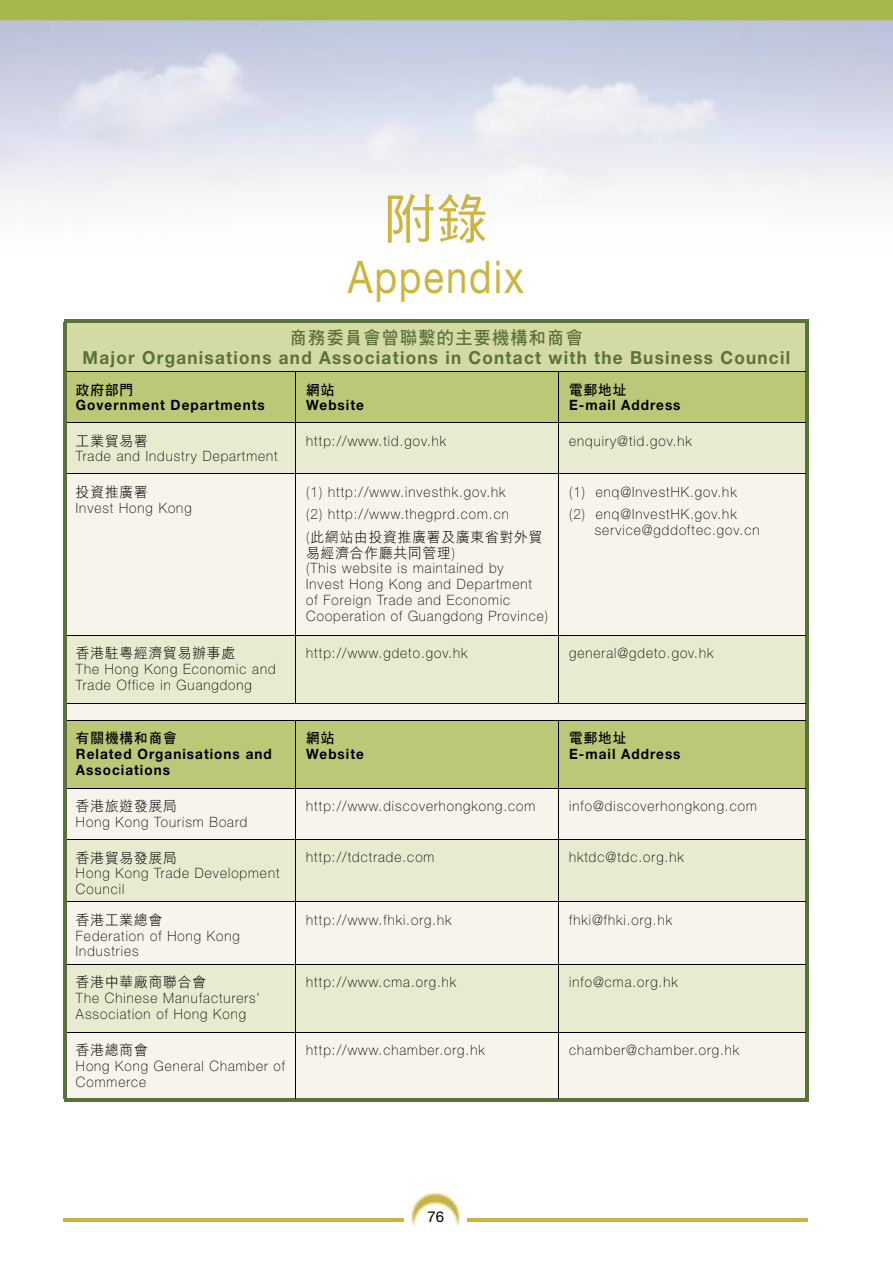
<style>
.page{position:relative;width:893px;height:1263px;background:#fff}
.page>*{position:absolute;margin:0;border:0;box-sizing:border-box;transform-origin:0 0}
.t1{font:54px "DF Hei Std W5";color:#ccb53f;scale:.95 1}
.t2{font:45px "Helvetica Neue";letter-spacing:.05em;color:#ccb53f;scale:.85 1}
.t3{font:700 18px "Helvetica Neue";letter-spacing:.075em;color:#5b713b;scale:.95 1}
.t4{font:18px "DF Hei Std W7";letter-spacing:.075em;color:#5b713b;scale:.95 1}
.t5{font:15px "Helvetica Neue";color:#000}
.t6{font:100 14.25px/15.8px "Helvetica Neue";letter-spacing:.075em;color:#000;scale:.95 1}
.t7{font:700 14.25px/15.8px "Helvetica Neue";letter-spacing:.075em;color:#000;scale:.95 1}
.t8{font:14.25px/15.8px "DF Hei Std W3";letter-spacing:.075em;color:#000;scale:.95 1}
.t9{font:14.25px "DF Hei Std W7";letter-spacing:.075em;color:#000;scale:.95 1}
.s1{font-family:"Helvetica Neue";font-weight:100}
</style>
<div class="page">
<svg style="left:0;top:0;width:893px;height:42px;background:#b2bf95"></svg>
<img style="left:409px;top:1188px;width:53px;height:38px">
<hr style="left:64px;top:1219px;width:340px;height:3px;background:#ccb53f">
<hr style="left:468px;top:1219px;width:340px;height:3px;background:#ccb53f">
<div style="left:65px;top:320px;width:742px;height:52px;background:#d4daa3"></div>
<div style="left:67px;top:372px;width:739px;height:50px;background:#bcc877"></div>
<div style="left:67px;top:423px;width:739px;height:50px;background:#e9ebd0"></div>
<svg style="left:67px;top:474px;width:739px;height:624px;background:#ebecd5"></svg>
<hr style="left:64px;top:319px;width:232px;height:3px;background:#5b713b">
<hr style="left:64px;top:322px;width:3px;height:50px;background:#5b713b">
<hr style="left:296px;top:319px;width:262px;height:3px;background:#5b713b">
<hr style="left:558px;top:319px;width:251px;height:3px;background:#5b713b">
<hr style="left:806px;top:322px;width:3px;height:50px;background:#5b713b">
<hr style="left:64px;top:372px;width:3px;height:51px;background:#5b713b">
<hr style="left:806px;top:372px;width:3px;height:51px;background:#5b713b">
<hr style="left:64px;top:423px;width:3px;height:51px;background:#5b713b">
<hr style="left:806px;top:423px;width:3px;height:51px;background:#5b713b">
<hr style="left:64px;top:474px;width:3px;height:161px;background:#5b713b">
<hr style="left:806px;top:474px;width:3px;height:161px;background:#5b713b">
<hr style="left:64px;top:635px;width:3px;height:68px;background:#5b713b">
<hr style="left:806px;top:635px;width:3px;height:68px;background:#5b713b">
<hr style="left:64px;top:703px;width:3px;height:17px;background:#5b713b">
<hr style="left:806px;top:703px;width:3px;height:17px;background:#5b713b">
<hr style="left:64px;top:720px;width:3px;height:68px;background:#5b713b">
<hr style="left:806px;top:720px;width:3px;height:68px;background:#5b713b">
<hr style="left:64px;top:788px;width:3px;height:51px;background:#5b713b">
<hr style="left:806px;top:788px;width:3px;height:51px;background:#5b713b">
<hr style="left:64px;top:839px;width:3px;height:63px;background:#5b713b">
<hr style="left:806px;top:839px;width:3px;height:63px;background:#5b713b">
<hr style="left:64px;top:902px;width:3px;height:62px;background:#5b713b">
<hr style="left:806px;top:902px;width:3px;height:62px;background:#5b713b">
<hr style="left:64px;top:964px;width:3px;height:68px;background:#5b713b">
<hr style="left:806px;top:964px;width:3px;height:68px;background:#5b713b">
<hr style="left:64px;top:1032px;width:3px;height:66px;background:#5b713b">
<hr style="left:806px;top:1032px;width:3px;height:66px;background:#5b713b">
<hr style="left:64px;top:1098px;width:232px;height:4px;background:#5b713b">
<hr style="left:296px;top:1098px;width:262px;height:4px;background:#5b713b">
<hr style="left:558px;top:1098px;width:251px;height:4px;background:#5b713b">
<hr style="left:67px;top:371px;width:229px;height:1px;background:#000">
<hr style="left:296px;top:371px;width:262px;height:1px;background:#000">
<hr style="left:558px;top:371px;width:248px;height:1px;background:#000">
<hr style="left:67px;top:422px;width:229px;height:1px;background:#000">
<hr style="left:296px;top:422px;width:262px;height:1px;background:#000">
<hr style="left:558px;top:422px;width:248px;height:1px;background:#000">
<hr style="left:67px;top:473px;width:229px;height:1px;background:#000">
<hr style="left:296px;top:473px;width:262px;height:1px;background:#000">
<hr style="left:558px;top:473px;width:248px;height:1px;background:#000">
<hr style="left:67px;top:635px;width:229px;height:1px;background:#000">
<hr style="left:296px;top:635px;width:262px;height:1px;background:#000">
<hr style="left:558px;top:635px;width:248px;height:1px;background:#000">
<hr style="left:67px;top:703px;width:229px;height:1px;background:#000">
<hr style="left:296px;top:703px;width:262px;height:1px;background:#000">
<hr style="left:558px;top:703px;width:248px;height:1px;background:#000">
<hr style="left:67px;top:720px;width:229px;height:1px;background:#000">
<hr style="left:296px;top:720px;width:262px;height:1px;background:#000">
<hr style="left:558px;top:720px;width:248px;height:1px;background:#000">
<hr style="left:67px;top:788px;width:229px;height:1px;background:#000">
<hr style="left:296px;top:788px;width:262px;height:1px;background:#000">
<hr style="left:558px;top:788px;width:248px;height:1px;background:#000">
<hr style="left:67px;top:839px;width:229px;height:1px;background:#000">
<hr style="left:296px;top:839px;width:262px;height:1px;background:#000">
<hr style="left:558px;top:839px;width:248px;height:1px;background:#000">
<hr style="left:67px;top:901px;width:229px;height:1px;background:#000">
<hr style="left:296px;top:901px;width:262px;height:1px;background:#000">
<hr style="left:558px;top:901px;width:248px;height:1px;background:#000">
<hr style="left:67px;top:964px;width:229px;height:1px;background:#000">
<hr style="left:296px;top:964px;width:262px;height:1px;background:#000">
<hr style="left:558px;top:964px;width:248px;height:1px;background:#000">
<hr style="left:67px;top:1032px;width:229px;height:1px;background:#000">
<hr style="left:296px;top:1032px;width:262px;height:1px;background:#000">
<hr style="left:558px;top:1032px;width:248px;height:1px;background:#000">
<hr style="left:295px;top:372px;width:1px;height:50px;background:#000">
<hr style="left:558px;top:372px;width:1px;height:50px;background:#000">
<hr style="left:295px;top:423px;width:1px;height:50px;background:#000">
<hr style="left:558px;top:423px;width:1px;height:50px;background:#000">
<hr style="left:295px;top:474px;width:1px;height:161px;background:#000">
<hr style="left:558px;top:474px;width:1px;height:161px;background:#000">
<hr style="left:295px;top:636px;width:1px;height:67px;background:#000">
<hr style="left:558px;top:636px;width:1px;height:67px;background:#000">
<hr style="left:295px;top:721px;width:1px;height:67px;background:#000">
<hr style="left:558px;top:721px;width:1px;height:67px;background:#000">
<hr style="left:295px;top:789px;width:1px;height:50px;background:#000">
<hr style="left:558px;top:789px;width:1px;height:50px;background:#000">
<hr style="left:295px;top:840px;width:1px;height:61px;background:#000">
<hr style="left:558px;top:840px;width:1px;height:61px;background:#000">
<hr style="left:295px;top:902px;width:1px;height:62px;background:#000">
<hr style="left:558px;top:902px;width:1px;height:62px;background:#000">
<hr style="left:295px;top:964px;width:1px;height:68px;background:#000">
<hr style="left:558px;top:964px;width:1px;height:68px;background:#000">
<hr style="left:295px;top:1032px;width:1px;height:66px;background:#000">
<hr style="left:558px;top:1032px;width:1px;height:66px;background:#000">
<h1 class="t1" style="left:384px;top:189px;width:111px">附錄</h1>
<h2 class="t2" style="left:348px;top:250px;width:209px">Appendix</h2>
<p class="t4" style="left:290px;top:327px;width:310px">商務委員會曾聯繫的主要機構和商會</p>
<p class="t3" style="left:83px;top:346px;width:746px">Major Organisations and Associations in Contact with the Business Council</p>
<p class="t9" style="left:76px;top:382px;width:62px">政府部門</p>
<p class="t7" style="left:76px;top:397px;width:200px">Government Departments</p>
<p class="t9" style="left:569px;top:382px;width:62px">電郵地址</p>
<p class="t7" style="left:569px;top:397px;width:119px">E-mail Address</p>
<p class="t9" style="left:306px;top:382px;width:31px">網站</p>
<p class="t7" style="left:306px;top:397px;width:62px">Website</p>
<p class="t8" style="left:76px;top:433px;width:77px">工業貿易署</p>
<p class="t6" style="left:76px;top:449px;width:214px">Trade and Industry Department</p>
<p class="t8" style="left:76px;top:484px;width:77px">投資推廣署</p>
<p class="t6" style="left:76px;top:500px;width:123px">Invest Hong Kong</p>
<p class="t8" style="left:76px;top:645px;width:169px">香港駐粵經濟貿易辦事處</p>
<p class="t6" style="left:76px;top:661px;width:212px">The Hong Kong Economic and<br>Trade Office in Guangdong</p>
<p class="t9" style="left:76px;top:731px;width:108px">有關機構和商會</p>
<p class="t7" style="left:76px;top:746px;width:208px">Related Organisations and<br>Associations</p>
<p class="t8" style="left:76px;top:798px;width:108px">香港旅遊發展局</p>
<p class="t6" style="left:76px;top:814px;width:182px">Hong Kong Tourism Board</p>
<p class="t8" style="left:76px;top:849px;width:108px">香港貿易發展局</p>
<p class="t6" style="left:76px;top:865px;width:216px">Hong Kong Trade Development<br>Council</p>
<p class="t8" style="left:76px;top:912px;width:92px">香港工業總會</p>
<p class="t6" style="left:76px;top:928px;width:174px">Federation of Hong Kong<br>Industries</p>
<p class="t8" style="left:76px;top:974px;width:138px">香港中華廠商聯合會</p>
<p class="t6" style="left:76px;top:990px;width:195px">The Chinese Manufacturers’<br>Association of Hong Kong</p>
<p class="t8" style="left:76px;top:1042px;width:77px">香港總商會</p>
<p class="t6" style="left:76px;top:1058px;width:222px">Hong Kong General Chamber of<br>Commerce</p>
<p class="t6" style="left:306px;top:433px;width:149px">http://www.tid.gov.hk</p>
<p class="t6" style="left:569px;top:433px;width:131px">enquiry@tid.gov.hk</p>
<p class="t6" style="left:306px;top:480px;width:215px;line-height:22.5px">(1) http://www.investhk.gov.hk (2) http://www.thegprd.com.cn</p>
<p class="t8" style="left:306px;top:528px;width:250px"><span class="s1">(</span>此網站由投資推廣署及廣東省對外貿易經濟合作廳共同管理<span class="s1">)</span></p>
<p class="t6" style="left:306px;top:560px;width:256px">(This website is maintained by<br>Invest Hong Kong and Department<br>of Foreign Trade and Economic<br>Cooperation of Guangdong Province)</p>
<p class="t6" style="left:569px;top:480px;width:178px;line-height:22.5px">(1) enq@InvestHK.gov.hk (2) enq@InvestHK.gov.hk</p>
<p class="t6" style="left:595px;top:522px;width:175px">service@gddoftec.gov.cn</p>
<p class="t6" style="left:306px;top:645px;width:171px">http://www.gdeto.gov.hk</p>
<p class="t6" style="left:569px;top:645px;width:153px">general@gdeto.gov.hk</p>
<p class="t9" style="left:306px;top:731px;width:31px">網站</p>
<p class="t7" style="left:306px;top:746px;width:62px">Website</p>
<p class="t9" style="left:569px;top:731px;width:62px">電郵地址</p>
<p class="t7" style="left:569px;top:746px;width:119px">E-mail Address</p>
<p class="t6" style="left:306px;top:798px;width:243px">http://www.discoverhongkong.com</p>
<p class="t6" style="left:569px;top:798px;width:199px">info@discoverhongkong.com</p>
<p class="t6" style="left:306px;top:849px;width:136px">http://tdctrade.com</p>
<p class="t6" style="left:569px;top:849px;width:122px">hktdc@tdc.org.hk</p>
<p class="t6" style="left:306px;top:912px;width:154px">http://www.fhki.org.hk</p>
<p class="t6" style="left:569px;top:912px;width:110px">fhki@fhki.org.hk</p>
<p class="t6" style="left:306px;top:974px;width:159px">http://www.cma.org.hk</p>
<p class="t6" style="left:569px;top:974px;width:116px">info@cma.org.hk</p>
<p class="t6" style="left:306px;top:1042px;width:189px">http://www.chamber.org.hk</p>
<p class="t6" style="left:569px;top:1042px;width:181px">chamber@chamber.org.hk</p>
<p class="t5" style="left:427px;top:1208px;width:18px">76</p>
</div>
